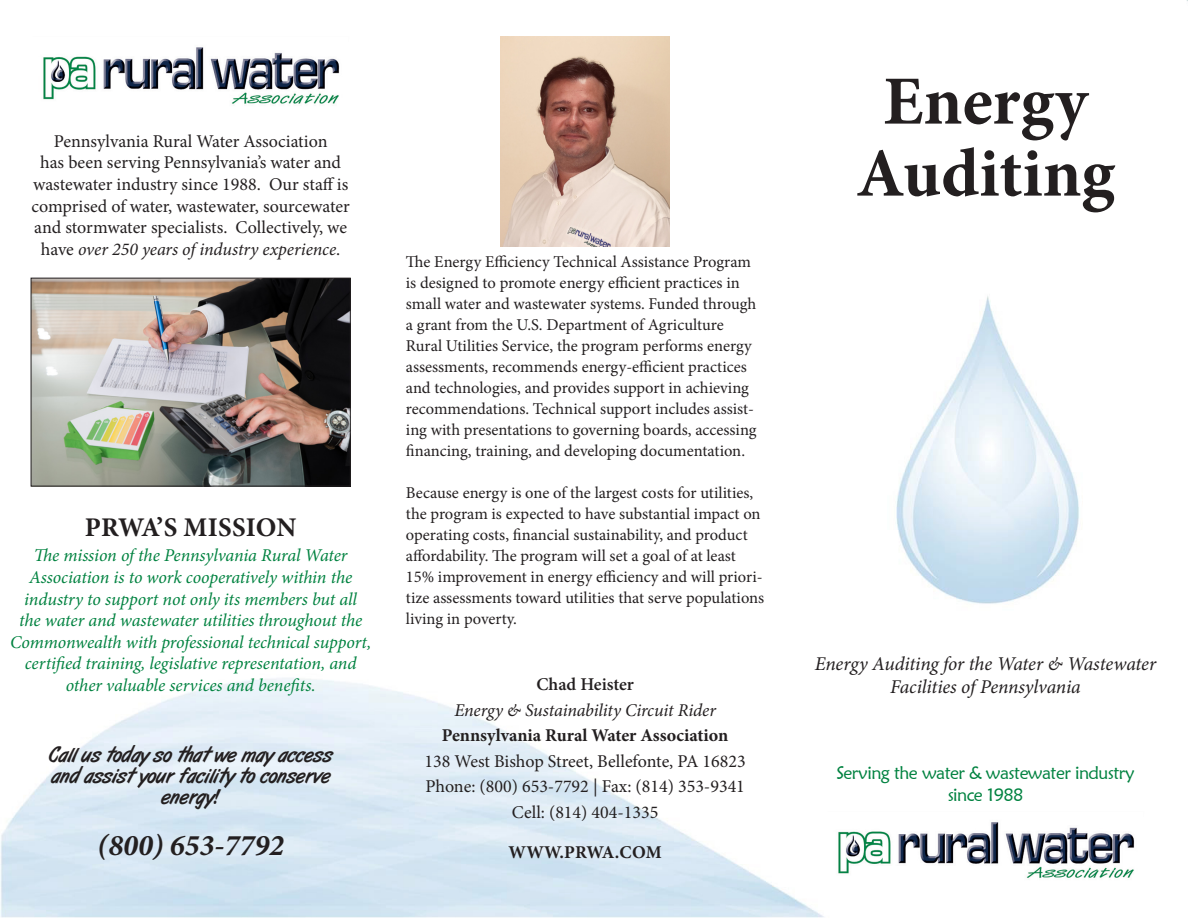
<style>
.page{position:relative;width:1188px;height:918px;background:#fff}
.page>*{position:absolute;margin:0;border:0;box-sizing:border-box;transform-origin:0 0}
.t1{font:700 69px/72px "Minion Pro";color:#231f20;text-align:center}
.t2{font:italic 700 30px "Minion Pro";color:#231f20}
.t3{font:700 27px "Minion Pro";color:#231f20}
.t4{font:21px/21px "JI Fubbed";color:#231f20;text-align:center}
.t5{font:italic 19.5px/23.4px "Minion Pro";letter-spacing:-.01em;color:#231f20;text-align:center}
.t6{font:18px/21.6px "Minion Pro";color:#231f20;text-align:center}
.t7{font:italic 18px/21.6px "Minion Pro";letter-spacing:-.01em;color:#008240;text-align:center}
.t8{font:700 18px "Minion Pro";color:#231f20}
.t9{font:18px/21.6px "Maiandra GD";letter-spacing:-.03em;color:#008240;text-align:center}
.t10{font:italic 18px "Minion Pro";letter-spacing:-.01em;color:#231f20}
.t11{font:600 18px "Minion Pro";letter-spacing:-.005em;color:#231f20}
.t12{font:16.5px/21px "Minion Pro";color:#231f20}
.s1{font-style:italic}
</style>
<div class="page">
<img style="left:0;top:0;width:1188px;height:918px">
<img style="left:826px;top:811px;width:319px;height:80px">
<img style="left:31px;top:37px;width:320px;height:80px">
<img style="left:33px;top:280px;width:316px;height:204px">
<div style="left:31px;top:278px;width:320px;height:208px;border:1px solid #231f20"></div>
<img style="left:501px;top:37px;width:168px;height:210px">
<p class="t6" style="left:32px;top:130px;width:320px">Pennsylvania Rural Water Association<br>has been serving Pennsylvania’s water and wastewater industry since 1988. Our staff is comprised of water, wastewater, sourcewater and stormwater specialists. Collectively, we have <span class="s1">over 250 years of industry experience</span>.</p>
<p class="t3" style="left:85px;top:508px;width:213px">PRWA’S MISSION</p>
<p class="t7" style="left:10px;top:545px;width:363px">The mission of the Pennsylvania Rural Water Association is to work cooperatively within the industry to support not only its members but all<br>the water and wastewater utilities throughout the Commonwealth with professional technical support, certified training, legislative representation, and other valuable services and benefits.</p>
<p class="t4" style="left:49px;top:744px;width:284px">Call us today so that we may access and assist your facility to conserve energy!</p>
<p class="t2" style="left:97px;top:824px;width:188px">(800) 653-7792</p>
<p class="t12" style="left:406px;top:251px;width:352px">The Energy Efficiency Technical Assistance Program is designed to promote energy efficient practices in small water and wastewater systems. Funded through a grant from the U.S. Department of Agriculture Rural Utilities Service, the program performs energy assessments, recommends energy-efficient practices and technologies, and provides support in achieving recommendations. Technical support includes assist&shy;ing with presentations to governing boards, accessing financing, training, and developing documentation.</p>
<p class="t12" style="left:406px;top:482px;width:360px">Because energy is one of the largest costs for utilities, the program is expected to have substantial impact on operating costs, financial sustainability, and product affordability. The program will set a goal of at least 15% improvement in energy efficiency and will priori&shy;tize assessments toward utilities that serve populations living in poverty.</p>
<p class="t11" style="left:536px;top:672px;width:99px">Chad Heister</p>
<p class="t10" style="left:454px;top:697px;width:263px">Energy &amp; Sustainability Circuit Rider</p>
<p class="t8" style="left:442px;top:723px;width:288px">Pennsylvania Rural Water Association</p>
<p class="t6" style="left:425px;top:750px;width:323px">138 West Bishop Street, Bellefonte, PA 16823</p>
<p class="t6" style="left:425px;top:776px;width:321px">Phone: (800) 653-7792 | Fax: (814) 353-9341</p>
<p class="t6" style="left:512px;top:801px;width:148px">Cell: (814) 404-1335</p>
<p class="t8" style="left:509px;top:840px;width:155px">WWW.PRWA.COM</p>
<p class="t1" style="left:856px;top:65px;width:260px">Energy<br>Auditing</p>
<p class="t5" style="left:815px;top:652px;width:343px">Energy Auditing for the Water &amp; Wastewater<br>Facilities of Pennsylvania</p>
<p class="t9" style="left:836px;top:762px;width:300px">Serving the water &amp; wastewater industry since 1988</p>
</div>
